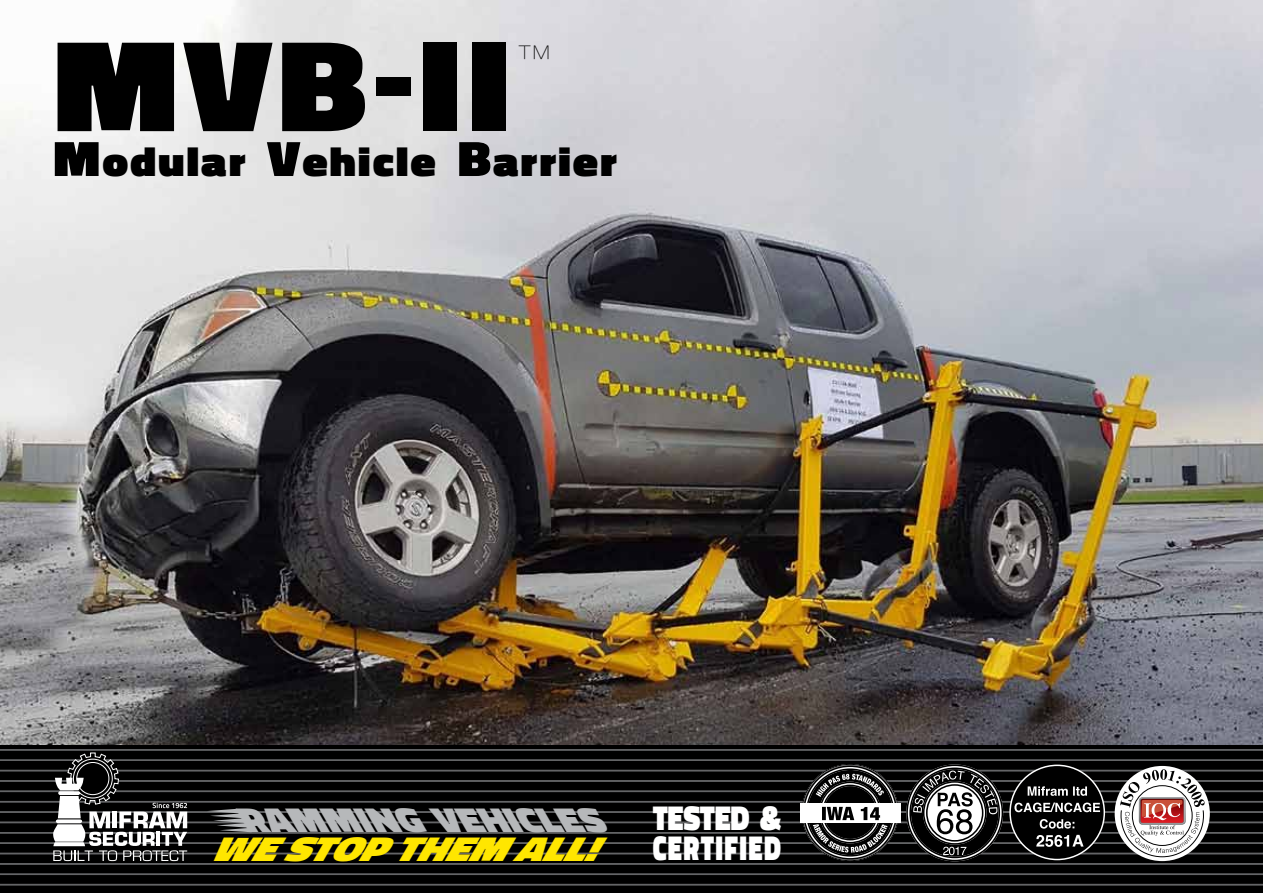
<style>
.page{position:relative;width:1263px;height:893px;background:#fff}
.page>*{position:absolute;margin:0;border:0;box-sizing:border-box;transform-origin:0 0}
.t1{font:900 132px "Titillium";color:#000;scale:1.11 1}
.t2{font:900 41.4px "Titillium";letter-spacing:.04em;color:#000;scale:1.11 1}
.t3{font:900 34.95px/30px "Titillium";letter-spacing:.055em;color:#fff;scale:.84 1}
.t4{font:italic 900 34.95px "Titillium";color:#b6b8ba;scale:1.13 1}
.t5{font:italic 900 34.95px "Titillium";color:#ffe600;scale:1.25 1}
.t6{font:200 33.15px "Helvetica Neue";color:#000;scale:1.11 1}
.s1{font-size:101.7px}
.s2{font-size:50.55px}
</style>
<div class="page">
<div style="left:0;top:744px;width:1263px;height:149px;background:#000"></div>
<hr style="left:0;top:759px;width:1263px;height:2px;background:#636466">
<hr style="left:0;top:780px;width:1263px;height:2px;background:#636466">
<hr style="left:0;top:791px;width:1263px;height:1px;background:#636466">
<hr style="left:0;top:801px;width:1263px;height:1px;background:#636466">
<hr style="left:0;top:811px;width:1263px;height:2px;background:#636466">
<hr style="left:0;top:822px;width:1263px;height:1px;background:#636466">
<hr style="left:0;top:832px;width:1263px;height:1px;background:#636466">
<hr style="left:0;top:842px;width:1263px;height:2px;background:#636466">
<hr style="left:0;top:853px;width:1263px;height:1px;background:#636466">
<hr style="left:0;top:863px;width:1263px;height:2px;background:#636466">
<hr style="left:0;top:873px;width:1263px;height:2px;background:#636466">
<hr style="left:0;top:884px;width:1263px;height:1px;background:#636466">
<hr style="left:0;top:770px;width:1263px;height:1px;background:#636466">
<hr style="left:0;top:749px;width:1263px;height:2px;background:#636466">
<div style="left:1115px;top:766px;width:95px;height:95px;border:4px solid #fff;border-radius:50%"></div>
<svg style="left:1120px;top:769px;width:85px;height:88px;background:#baa9a9"></svg>
<img style="left:0;top:0;width:1263px;height:744px">
<svg style="left:802px;top:765px;width:96px;height:95px"></svg>
<svg style="left:805px;top:768px;width:90px;height:89px"></svg>
<div style="left:803px;top:765px;width:94px;height:94px;border:4px solid #fff;border-radius:50%"></div>
<div style="left:821px;top:784px;width:58px;height:57px;background:#000;border-radius:50%"></div>
<div style="left:800px;top:803px;width:100px;height:19px;background:#fff"></div>
<svg style="left:813px;top:807px;width:75px;height:46px"></svg>
<svg style="left:816px;top:774px;width:68px;height:23px"></svg>
<svg style="left:909px;top:767px;width:92px;height:92px"></svg>
<div style="left:906px;top:764px;width:97px;height:97px;border:5px solid #fff;border-radius:50%"></div>
<div style="left:906px;top:764px;width:97px;height:97px;border:2px solid #000;border-radius:50%"></div>
<div style="left:909px;top:768px;width:91px;height:90px;border:2px solid #000;border-radius:50%"></div>
<svg style="left:925px;top:783px;width:59px;height:59px"></svg>
<svg style="left:943px;top:847px;width:23px;height:8px"></svg>
<svg style="left:913px;top:770px;width:84px;height:64px"></svg>
<div style="left:1010px;top:765px;width:94px;height:94px;background:#000;border-radius:50%"></div>
<svg style="left:1036px;top:835px;width:47px;height:12px"></svg>
<svg style="left:1040px;top:819px;width:34px;height:10px"></svg>
<svg style="left:1014px;top:802px;width:86px;height:10px"></svg>
<svg style="left:1028px;top:786px;width:59px;height:10px"></svg>
<svg style="left:53px;top:752px;width:134px;height:109px"></svg>
<svg style="left:205px;top:809px;width:49px;height:23px"></svg>
<h1 class="t1" style="left:53px;top:-12px;width:413px">MVB<span class="s1">-</span>II</h1>
<p class="t6" style="left:516px;top:38px;width:34px">™</p>
<p class="t2" style="left:53px;top:131px;width:509px"><span class="s2">M</span>odular <span class="s2">V</span>ehicle <span class="s2">B</span>arrier</p>
<p class="t4" style="left:248px;top:794px;width:348px">RAMMINGVEHICLES</p>
<p class="t5" style="left:210px;top:823px;width:333px">WESTOPTHEMALL!</p>
<p class="t3" style="left:653px;top:803px;width:154px">TESTED &amp;<br>CERTIFIED</p>
</div>
